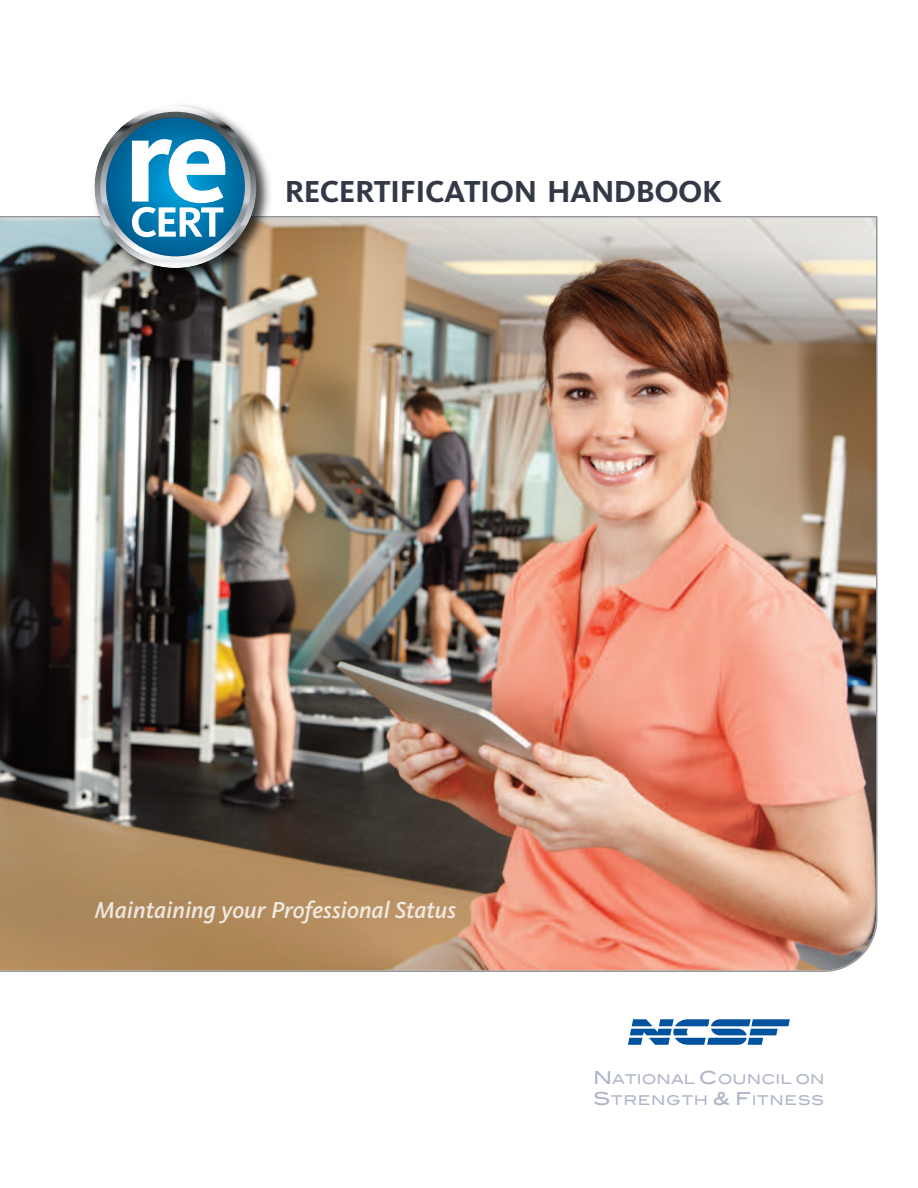
<style>
.page{position:relative;width:918px;height:1188px;background:#fff}
.page>*{position:absolute;margin:0;border:0;box-sizing:border-box;transform-origin:0 0}
.t1{font:700 31.5px "Kievit LF";letter-spacing:-.015em;color:rgb(1 7 26/.8)}
.t2{font:italic 500 24px "Kievit";color:rgb(255 255 255/.8)}
.t3{font:13.5px/21px "Blair Md ITCTT Medium";letter-spacing:.005em;color:#b0b6c8}
.s1{font-size:18px}
</style>
<div class="page">
<svg style="left:628px;top:1019px;width:162px;height:26px"></svg>
<img style="left:0;top:216px;width:878px;height:756px">
<img style="left:88px;top:105px;width:188px;height:182px">
<svg style="left:94px;top:106px;width:162px;height:162px;background:#a6a9ac"></svg>
<svg style="left:100px;top:112px;width:151px;height:150px;background:#959da2"></svg>
<svg style="left:106px;top:118px;width:139px;height:138px;background:#01679b"></svg>
<svg style="left:132px;top:139px;width:95px;height:98px"></svg>
<h1 class="t1" style="left:285px;top:181px;width:439px">RECERTIFICATION HANDBOOK</h1>
<p class="t2" style="left:94px;top:902px;width:363px">Maintaining your Professional Status</p>
<p class="t3" style="left:593px;top:1067px;width:233px"><span class="s1">N</span>ATIONAL <span class="s1">C</span>OUNCIL ON<br><span class="s1">S</span>TRENGTH <span class="s1">&amp; F</span>ITNESS</p>
</div>
